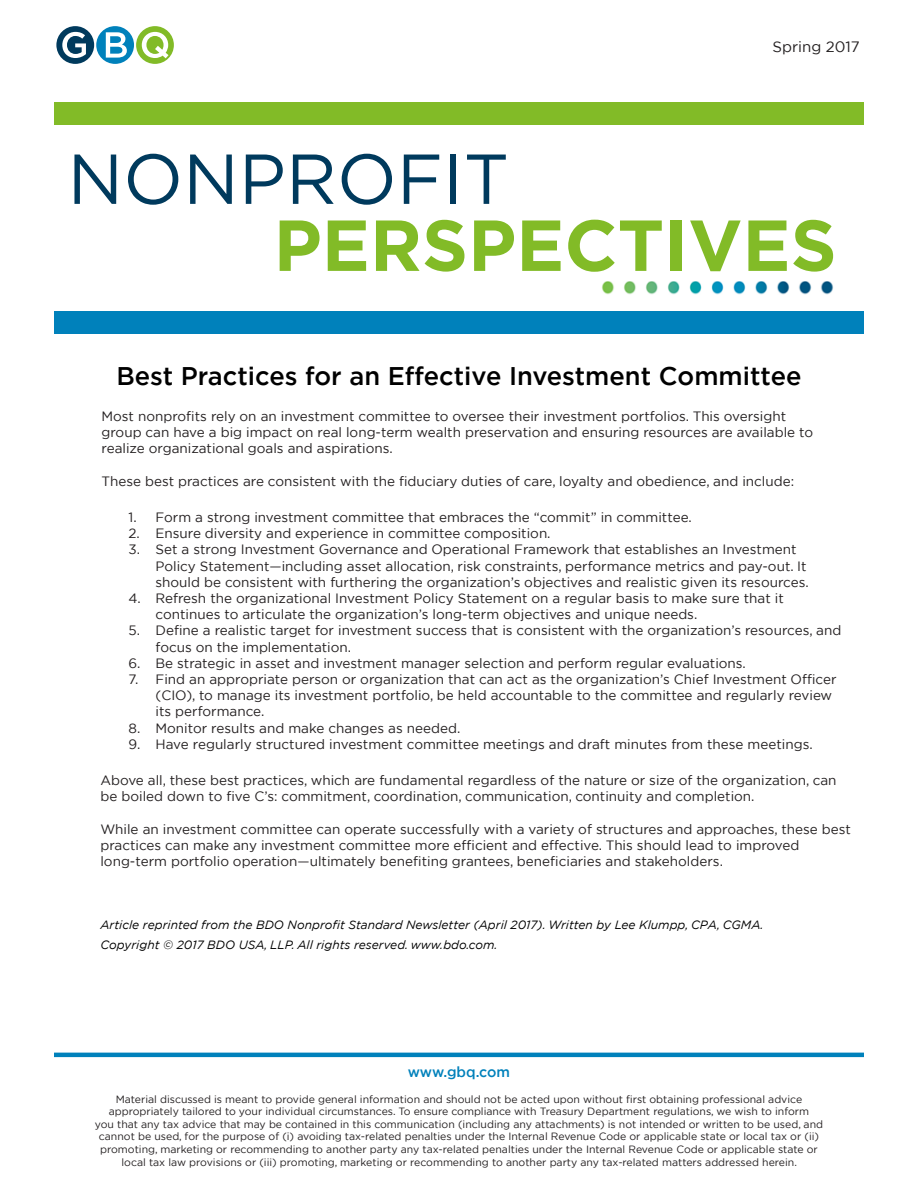
<style>
.page{position:relative;width:918px;height:1188px;background:#fff}
.page>*{position:absolute;margin:0;border:0;box-sizing:border-box;transform-origin:0 0}
.t1{font:700 72px "Gotham";color:#82bb27}
.t2{font:70.5px "Gotham";color:#003a5d}
.t3{font:500 25.5px "Gotham";color:#000}
.t4{font:15px "Gotham";color:#231f20}
.t5{font:500 14.25px "Gotham";letter-spacing:-.005em;color:#0081bb}
.t6{font:13.5px/16.2px "Gotham";color:#231f20}
.t7{font:italic 12px "Gotham";color:#000}
.t8{font:10.5px "Gotham";color:#231f20}
</style>
<div class="page">
<div style="left:56px;top:26px;width:38px;height:38px;background:#003a5d;border-radius:50%"></div>
<svg style="left:62px;top:32px;width:24px;height:26px"></svg>
<div style="left:96px;top:26px;width:38px;height:38px;background:#0081bb;border-radius:50%"></div>
<svg style="left:106px;top:32px;width:21px;height:26px"></svg>
<div style="left:136px;top:26px;width:38px;height:38px;background:#82bb27;border-radius:50%"></div>
<svg style="left:142px;top:32px;width:27px;height:26px"></svg>
<hr style="left:54px;top:1053px;width:810px;height:4px;background:#0081bb">
<div style="left:54px;top:102px;width:810px;height:23px;background:#82bb27"></div>
<div style="left:54px;top:311px;width:810px;height:22px;background:#0081bb"></div>
<img style="left:602px;top:281px;width:232px;height:13px">
<p class="t4" style="left:773px;top:37px;width:89px">Spring 2017</p>
<p class="t2" style="left:68px;top:134px;width:443px">NONPROFIT</p>
<p class="t1" style="left:274px;top:198px;width:565px">PERSPECTIVES</p>
<p class="t3" style="left:116px;top:359px;width:687px">Best Practices for an Effective Investment Committee</p>
<p class="t6" style="left:102px;top:408px;width:713px">Most nonprofits rely on an investment committee to oversee their investment portfolios. This oversight group can have a big impact on real long-term wealth preservation and ensuring resources are available to realize organizational goals and aspirations.</p>
<p class="t6" style="left:102px;top:472px;width:694px">These best practices are consistent with the fiduciary duties of care, loyalty and obedience, and include:</p>
<p class="t6" style="left:129px;top:509px;width:565px">1. Form a strong investment committee that embraces the “commit” in committee.</p>
<p class="t6" style="left:129px;top:525px;width:424px">2. Ensure diversity and experience in committee composition.</p>
<p class="t6" style="left:156px;top:541px;width:655px;text-indent:-27px">3. Set a strong Investment Governance and Operational Framework that establishes an Investment<br>Policy Statement—including asset allocation, risk constraints, performance metrics and pay-out. It should be consistent with furthering the organization’s objectives and realistic given its resources.</p>
<p class="t6" style="left:156px;top:590px;width:630px;text-indent:-27px">4. Refresh the organizational Investment Policy Statement on a regular basis to make sure that it continues to articulate the organization’s long-term objectives and unique needs.</p>
<p class="t6" style="left:156px;top:622px;width:687px;text-indent:-27px">5. Define a realistic target for investment success that is consistent with the organization’s resources, and focus on the implementation.</p>
<p class="t6" style="left:129px;top:655px;width:619px">6. Be strategic in asset and investment manager selection and perform regular evaluations.</p>
<p class="t6" style="left:156px;top:671px;width:682px;text-indent:-27px">7. Find an appropriate person or organization that can act as the organization’s Chief Investment Officer (CIO), to manage its investment portfolio, be held accountable to the committee and regularly review its performance.</p>
<p class="t6" style="left:129px;top:719px;width:333px">8. Monitor results and make changes as needed.</p>
<p class="t6" style="left:129px;top:736px;width:686px">9. Have regularly structured investment committee meetings and draft minutes from these meetings.</p>
<p class="t6" style="left:100px;top:772px;width:738px">Above all, these best practices, which are fundamental regardless of the nature or size of the organization, can be boiled down to five C’s: commitment, coordination, communication, continuity and completion.</p>
<p class="t6" style="left:100px;top:821px;width:752px">While an investment committee can operate successfully with a variety of structures and approaches, these best practices can make any investment committee more efficient and effective. This should lead to improved long-term portfolio operation—ultimately benefiting grantees, beneficiaries and stakeholders.</p>
<p class="t7" style="left:100px;top:917px;width:665px">Article reprinted from the BDO Nonprofit Standard Newsletter (April 2017). Written by Lee Klumpp, CPA, CGMA.</p>
<p class="t7" style="left:100px;top:937px;width:399px">Copyright © 2017 BDO USA, LLP. All rights reserved. www.bdo.com.</p>
<p class="t5" style="left:408px;top:1063px;width:104px">www.gbq.com</p>
<p class="t8" style="left:116px;top:1092px;width:688px">Material discussed is meant to provide general information and should not be acted upon without first obtaining professional advice</p>
<p class="t8" style="left:109px;top:1105px;width:702px">appropriately tailored to your individual circumstances. To ensure compliance with Treasury Department regulations, we wish to inform</p>
<p class="t8" style="left:95px;top:1117px;width:730px">you that any tax advice that may be contained in this communication (including any attachments) is not intended or written to be used, and</p>
<p class="t8" style="left:99px;top:1130px;width:722px">cannot be used, for the purpose of (i) avoiding tax-related penalties under the Internal Revenue Code or applicable state or local tax or (ii)</p>
<p class="t8" style="left:100px;top:1143px;width:719px">promoting, marketing or recommending to another party any tax-related penalties under the Internal Revenue Code or applicable state or</p>
<p class="t8" style="left:121px;top:1155px;width:677px">local tax law provisions or (iii) promoting, marketing or recommending to another party any tax-related matters addressed herein.</p>
</div>
